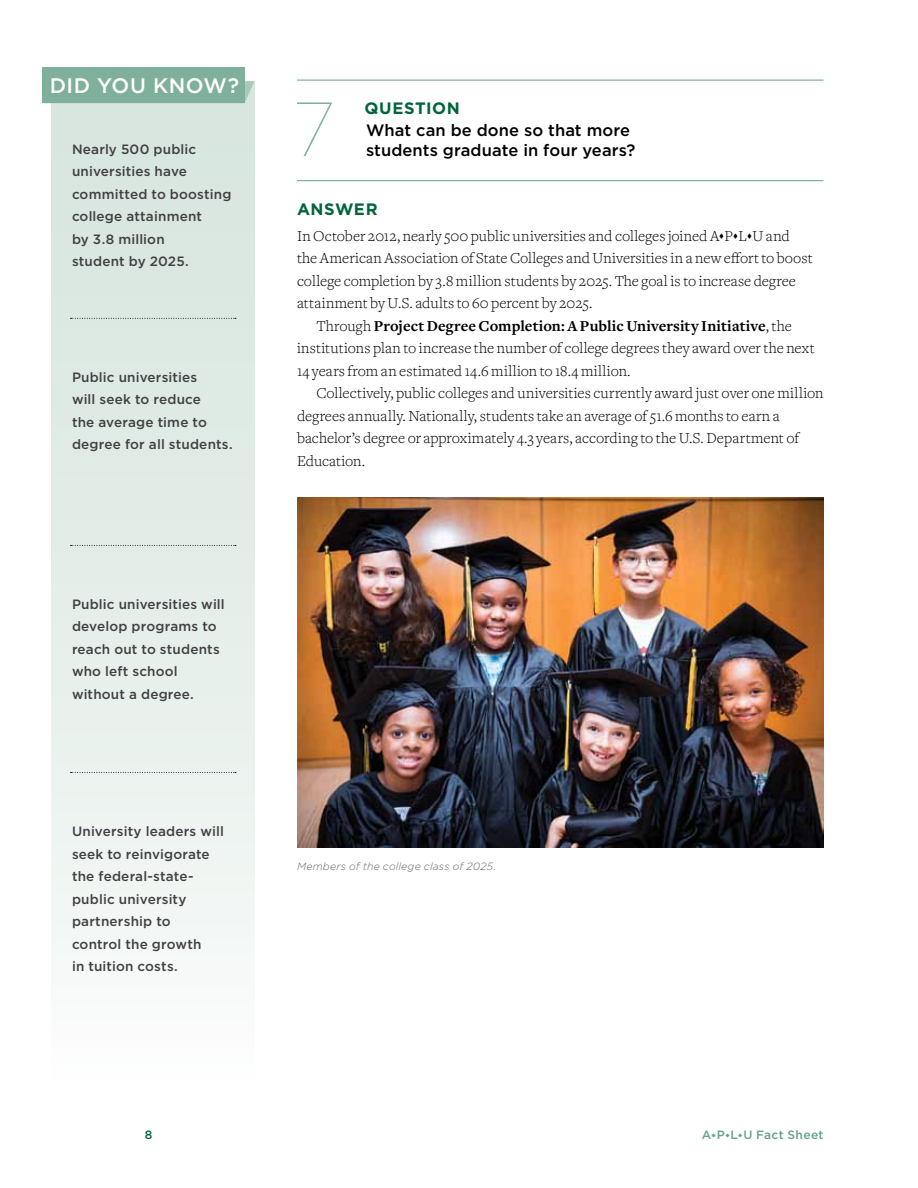
<style>
.page{position:relative;width:918px;height:1188px;background:#fff}
.page>*{position:absolute;margin:0;border:0;box-sizing:border-box;transform-origin:0 0}
.t1{font:100 76.5px "Gotham";color:#7fb09b}
.t2{font:500 21px "Gotham";color:#fff}
.t3{font:500 16.5px/19.5px "Gotham";letter-spacing:.005em;color:#000}
.t4{font:700 16.5px "Gotham";color:#00653b}
.t5{font:300 15.75px/22.5px "Freight Text";letter-spacing:.005em;color:#000}
.t6{font:500 13.5px/22.5px "Gotham";letter-spacing:.01em;color:#414042}
.t7{font:500 12px "Gotham";letter-spacing:.03em;color:#64a187}
.t8{font:500 12px "Gotham";color:#00653b}
.t9{font:italic 300 10.5px "Gotham";letter-spacing:.015em;color:#636466}
.s1{font-weight:700}
</style>
<div class="page">
<div style="left:52px;top:81px;width:202px;height:1013px;background:linear-gradient(to bottom,#d3e3db,#f9fbfa)"></div>
<svg style="left:245px;top:81px;width:9px;height:22px"></svg>
<div style="left:42px;top:68px;width:203px;height:35px;background:#7fb09b"></div>
<hr style="left:297px;top:80px;width:527px;height:1px;background:#64a187">
<hr style="left:297px;top:180px;width:527px;height:1px;background:#64a187">
<img style="left:297px;top:498px;width:527px;height:350px">
<svg style="left:71px;top:318px;width:165px;height:1px"></svg>
<svg style="left:71px;top:545px;width:165px;height:1px"></svg>
<svg style="left:71px;top:772px;width:165px;height:1px"></svg>
<h2 class="t2" style="left:50px;top:74px;width:191px">Did you know?</h2>
<p class="t6" style="left:72px;top:137px;width:161px">Nearly 500 public universities have committed to boosting college attainment<br>by 3.8 million<br>student by 2025.</p>
<p class="t6" style="left:72px;top:365px;width:162px">Public universities<br>will seek to reduce<br>the average time to degree for all students.</p>
<p class="t6" style="left:72px;top:593px;width:154px">Public universities will develop programs to reach out to students who left school without a degree.</p>
<p class="t6" style="left:72px;top:820px;width:153px">U niversity leaders will seek to reinvigorate the federal-state&shy;public university partnership to<br>control the growth<br>in tuition costs.</p>
<h1 class="t1" style="left:293px;top:88px;width:42px">7</h1>
<p class="t4" style="left:365px;top:99px;width:97px">QUESTION</p>
<p class="t3" style="left:366px;top:120px;width:271px">What can be done so that more students graduate in four years?</p>
<p class="t4" style="left:297px;top:200px;width:82px">ANSWER</p>
<p class="t5" style="left:297px;top:224px;width:517px">In October 2012, nearly 500 public universities and colleges joined A▲P▲L▲U and the American Association of State Colleges and Universities in a new effort to boost college completion by 3.8 million students by 2025. The goal is to increase degree attainment by U.S. adults to 60 percent by 2025.</p>
<p class="t5" style="left:297px;top:314px;width:519px;text-indent:19px">Through <span class="s1">Project Degree Completion: A Public University Initiative</span>, the institutions plan to increase the number of college degrees they award over the next<br>14 years from an estimated 14.6 million to 18.4 million.</p>
<p class="t5" style="left:297px;top:382px;width:528px;text-indent:19px">Collectively, public colleges and universities currently award just over one million degrees annually. Nationally, students take an average of 51.6 months to earn a bachelor’s degree or approximately 4.3 years, according to the U.S. Department of Education.</p>
<p class="t9" style="left:297px;top:860px;width:201px">Members of the college class of 2025.</p>
<p class="t8" style="left:145px;top:1128px;width:9px">8</p>
<p class="t7" style="left:702px;top:1128px;width:123px">A P L U Fact Sheet</p>
</div>
